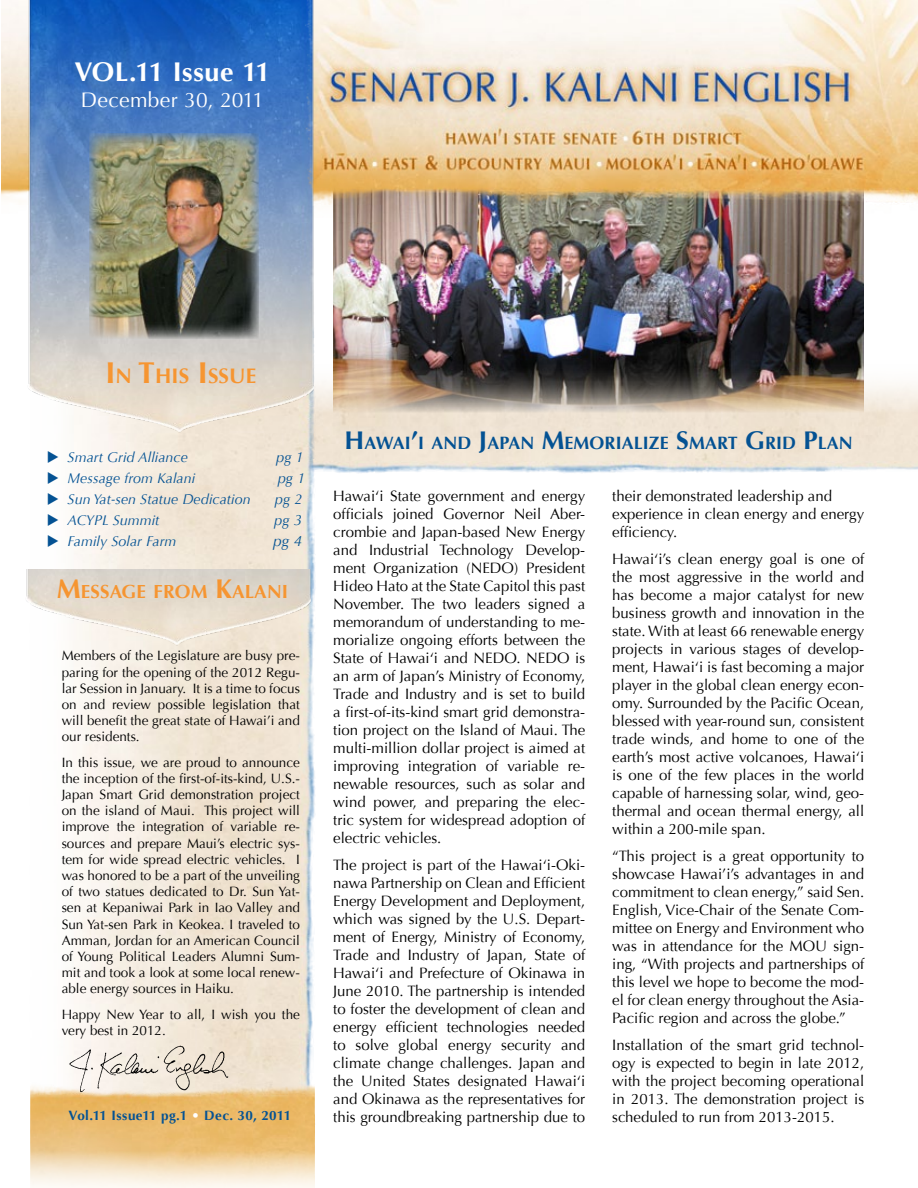
<style>
.page{position:relative;width:918px;height:1188px;background:#fff}
.page>*{position:absolute;margin:0;border:0;box-sizing:border-box;transform-origin:0 0}
.t1{font:700 27px "Optima";letter-spacing:.015em;color:#fff}
.t2{font:21px "Optima";letter-spacing:.015em;color:#fff}
.t3{font:700 21px "Optima";letter-spacing:.005em;color:#f69531}
.t4{font:700 18.9px "Optima";letter-spacing:.005em;color:#f69531}
.t5{font:700 17.85px "Optima";letter-spacing:.005em;color:#045293}
.t6{font:15px/18px "Optima";color:#000;text-align:justify}
.t7{font:italic 15px "Optima";color:#045293}
.t8{font:italic 14.25px "Optima";letter-spacing:.005em;color:#045293}
.t9{font:13.5px/16.2px "Optima";color:#000;text-align:justify}
.t10{font:700 13.5px "Optima";letter-spacing:.03em;color:#045293}
.s1{font-size:30px}
.s2{font-size:15px}
.s3{font-size:27px}
.s4{color:#fff}
.s5{font-size:25.5px}
</style>
<div class="page">
<img style="left:333px;top:218px;width:531px;height:141px">
<img style="left:327px;top:359px;width:591px;height:114px">
<img style="left:71px;top:465px;width:256px;height:603px">
<img style="left:2px;top:0;width:916px;height:218px">
<img style="left:30px;top:1068px;width:285px;height:120px">
<img style="left:5px;top:0;width:324px;height:465px">
<img style="left:26px;top:569px;width:301px;height:109px">
<img style="left:56px;top:1043px;width:179px;height:55px">
<img style="left:89px;top:133px;width:170px;height:205px">
<svg style="left:48px;top:451px;width:10px;height:12px"></svg>
<h1 class="t1" style="left:74px;top:57px;width:198px">VOL.11 Issue 11</h1>
<h2 class="t2" style="left:81px;top:87px;width:185px">December 30, 2011</h2>
<h2 class="t3" style="left:105px;top:363px;width:152px"><span class="s1">I</span>N <span class="s1">T</span>HIS <span class="s1">I</span>SSUE</h2>
<p class="t8" style="left:68px;top:449px;width:122px">Smart Grid Alliance</p>
<p class="t8" style="left:276px;top:449px;width:29px">pg 1</p>
<p class="t8" style="left:68px;top:470px;width:129px">Message from Kalani</p>
<p class="t8" style="left:278px;top:470px;width:29px">pg 1</p>
<p class="t8" style="left:68px;top:491px;width:185px">Sun Yat-sen Statue Dedication</p>
<p class="t8" style="left:275px;top:491px;width:29px">pg 2</p>
<p class="t8" style="left:68px;top:512px;width:93px">ACYPL Summit</p>
<p class="t8" style="left:274px;top:512px;width:30px">pg <span class="s2">3</span></p>
<p class="t8" style="left:68px;top:533px;width:110px">Family Solar Farm</p>
<p class="t7" style="left:273px;top:532px;width:30px">pg 4</p>
<p class="t4" style="left:57px;top:580px;width:230px"><span class="s3">M</span>ESSAGE FROM <span class="s3">K</span>ALANI</p>
<p class="t9" style="left:62px;top:648px;width:240px">Members of the Legislature are busy pre&shy;paring for the opening of the 2012 Regu&shy;lar Session in January. It is a time to focus on and review possible legislation that will benefit the great state of Hawai’i and our residents.</p>
<p class="t9" style="left:62px;top:754px;width:240px">In this issue, we are proud to announce the inception of the first-of-its-kind, U.S.- Japan Smart Grid demonstration project on the island of Maui. This project will improve the integration of variable re&shy;sources and prepare Maui’s electric sys&shy;tem for wide spread electric vehicles. I was honored to be a part of the unveiling of two statues dedicated to Dr. Sun Yat&shy;sen at Kepaniwai Park in Iao Valley and Sun Yat-sen Park in Keokea. I traveled to Amman, Jordan for an American Council of Young Political Leaders Alumni Sum&shy;mit and took a look at some local renew&shy;able energy sources in Haiku.</p>
<p class="t9" style="left:62px;top:1006px;width:240px">Happy New Year to all, I wish you the very best in 2012.</p>
<p class="t10" style="left:69px;top:1108px;width:224px">Vol.11 Issue11 pg.1 <span class="s4">•</span> Dec. 30, 2011</p>
<p class="t5" style="left:345px;top:432px;width:510px"><span class="s5">H</span> AWAI <span class="s5">’</span>I AND <span class="s5">J</span>APAN <span class="s5">M</span>EMORIALIZE <span class="s5">S</span>MART <span class="s5">G</span> RI D <span class="s5">P</span>LAN</p>
<p class="t6" style="left:333px;top:487px;width:254px">Hawai‘i State government and energy officials joined Governor Neil Aber&shy;crombie and Japan-based New Energy and Industrial Technology Develop&shy;ment Organization (NEDO) President Hideo Hato at the State Capitol this past November. The two leaders signed a memorandum of understanding to me&shy;morialize ongoing efforts between the State of Hawai‘i and NEDO. NEDO is an arm of Japan’s Ministry of Economy, Trade and Industry and is set to build a first-of-its-kind smart grid demonstra&shy;tion project on the Island of Maui. The multi-million dollar project is aimed at improving integration of variable re&shy;newable resources, such as solar and wind power, and preparing the elec&shy;tric system for widespread adoption of electric vehicles.</p>
<p class="t6" style="left:333px;top:856px;width:254px">The project is part of the Hawai‘i-Oki&shy;nawa Partnership on Clean and Efficient Energy Development and Deployment, which was signed by the U.S. Depart&shy;ment of Energy, Ministry of Economy, Trade and Industry of Japan, State of Hawai‘i and Prefecture of Okinawa in June 2010. The partnership is intended to foster the development of clean and energy efficient technologies needed to solve global energy security and climate change challenges. Japan and the United States designated Hawai‘i and Okinawa as the representatives for this groundbreaking partnership due to</p>
<p class="t6" style="left:612px;top:487px;width:254px;text-align:left">their demonstrated leadership and experience in clean energy and energy efficiency.</p>
<p class="t6" style="left:612px;top:550px;width:254px">Hawai‘i’s clean energy goal is one of the most aggressive in the world and has become a major catalyst for new business growth and innovation in the state. With at least 66 renewable energy projects in various stages of develop&shy;ment, Hawai‘i is fast becoming a major player in the global clean energy econ&shy;omy. Surrounded by the Pacific Ocean, blessed with year-round sun, consistent trade winds, and home to one of the earth’s most active volcanoes, Hawai‘i is one of the few places in the world capable of harnessing solar, wind, geo&shy;thermal and ocean thermal energy, all within a 200-mile span.</p>
<p class="t6" style="left:612px;top:847px;width:254px">“This project is a great opportunity to showcase Hawai’i’s advantages in and commitment to clean energy,” said Sen.<br>English, Vice-Chair of the Senate Com&shy;mittee on Energy and Environment who was in attendance for the MOU sign&shy;ing, “With projects and partnerships of this level we hope to become the mod&shy;el for clean energy throughout the Asia-Pacific region and across the globe.”</p>
<p class="t6" style="left:612px;top:1036px;width:254px">Installation of the smart grid technol&shy;ogy is expected to begin in late 2012, with the project becoming operational in 2013. The demonstration project is scheduled to run from 2013-2015.</p>
</div>
